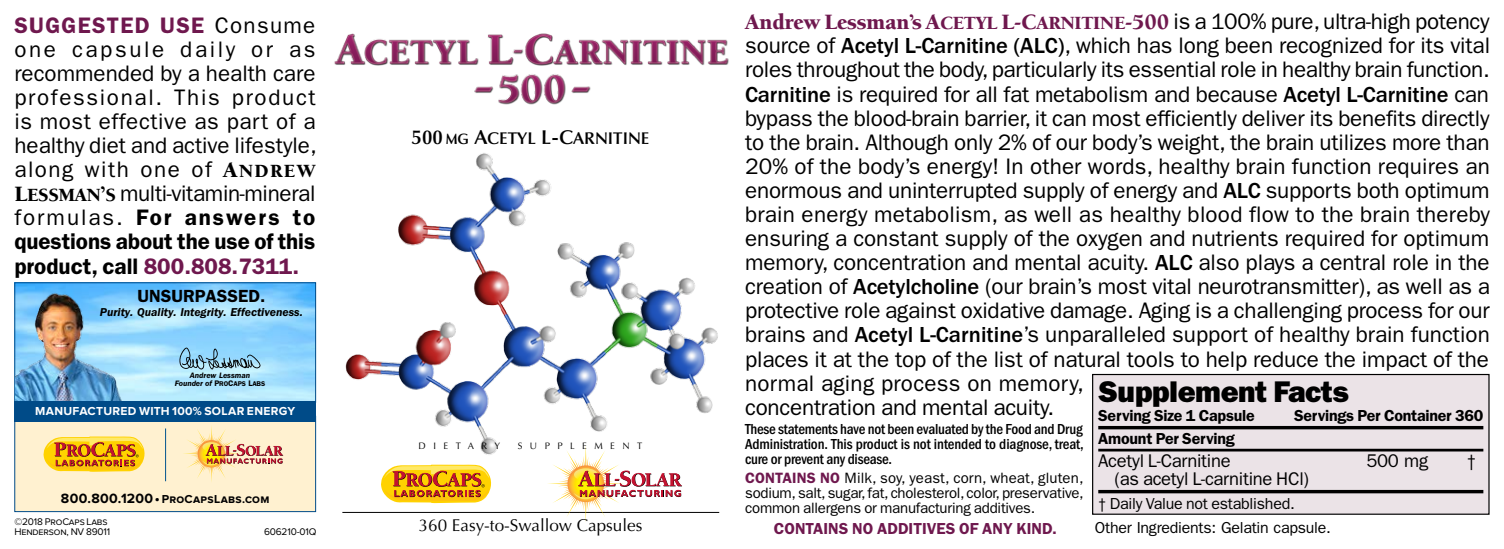
<style>
.page{position:relative;width:1504px;height:549px;background:#fff}
.page>*{position:absolute;margin:0;border:0;box-sizing:border-box;transform-origin:0 0}
.t1{font:800 30px "Franklin Gothic";letter-spacing:-.015em;color:#000}
.t2{font:22.4px/24px "Franklin Gothic";letter-spacing:-.01em;color:#000;text-align:justify}
.t3{font:18.4px "Franklin Gothic";letter-spacing:-.015em;color:#000}
.t4{font:condensed 18.4px "Franklin Gothic";color:#000}
.t5{font:600 17.6px "Franklin Gothic";color:#000}
.t6{font:17px "Optima LT Std";color:#000}
.t7{font:17px "Optima Prime Demi Bold SC850";color:#000}
.t8{font:16px "Franklin Gothic";letter-spacing:-.015em;color:#000}
.t9{font:600 16px "Franklin Gothic";letter-spacing:-.015em;color:#000}
.t10{font:600 16px "Franklin Gothic";color:#6f184e}
.t11{font:15px/15px "Franklin Gothic";letter-spacing:-.015em;color:#000;text-align:justify}
.t12{font:500 condensed 15px/15px "Franklin Gothic";letter-spacing:-.005em;color:#000;text-align:justify}
.t13{font:700 12px "Proxima Nova";letter-spacing:.025em;color:#fff}
.t14{font:700 12px "Proxima Nova";letter-spacing:.025em;color:#000}
.t15{font:italic 600 11.8px "Franklin Gothic";color:#000}
.t16{font:10px/10px "Proxima Nova";letter-spacing:-.015em;color:#000}
.t17{font:9.4px "Optima LT Std";letter-spacing:.8em;color:#000}
.t18{font:italic 600 8.2px/8.2px "Franklin Gothic";color:#000;text-align:center}
.s1{font-weight:600;color:#6f184e}
.s2{font-family:"Berkeley Std Black SC850"}
.s3{font-family:"Berkeley Std Black SC850";font-size:19.2px}
.s4{font-weight:600}
.s5{font-family:"Berkeley Std";font-weight:900;color:#6f184e}
.s6{font-family:"Berkeley Std Black SC850";color:#6f184e}
.s7{font-family:"Berkeley Std Black SC850";font-size:19.2px;color:#6f184e}
.s8{font-weight:500}
.s9{font-size:20px}
.s10{font-family:"Franklin Gothic Demi SC850";font-weight:400;font-style:normal}
.s11{font-family:"Franklin Gothic Demi SC850";font-weight:400;font-style:normal;font-size:6.8px}
.s12{font-stretch:condensed}
.s13{font-size:14px}
</style>
<div class="page">
<div style="left:1092px;top:374px;width:396px;height:140px;background:#ebe3e7"></div>
<hr style="left:1098px;top:426px;width:385px;height:3px;background:#000">
<hr style="left:1098px;top:448px;width:385px;height:3px;background:#000">
<hr style="left:1098px;top:490px;width:385px;height:3px;background:#000">
<div style="left:1092px;top:374px;width:397px;height:140px;border:1px solid #000"></div>
<img style="left:345px;top:153px;width:373px;height:302px">
<hr style="left:342px;top:512px;width:377px;height:1px;background:#000">
<svg style="left:381px;top:464px;width:110px;height:39px;background:#e7aa2e"></svg>
<svg style="left:547px;top:444px;width:135px;height:78px"></svg>
<img style="left:334px;top:33px;width:395px;height:72px">
<img style="left:135px;top:284px;width:179px;height:116px">
<div style="left:14px;top:282px;width:302px;height:120px;border:1px solid #004b88"></div>
<img style="left:180px;top:347px;width:80px;height:23px">
<img style="left:15px;top:284px;width:120px;height:117px">
<div style="left:14px;top:416px;width:302px;height:96px;background:#fff1d0;border:1px solid #004b88"></div>
<div style="left:14px;top:401px;width:302px;height:20px;background:#004b88"></div>
<svg style="left:44px;top:436px;width:100px;height:35px;background:#e6a625"></svg>
<svg style="left:183px;top:426px;width:100px;height:56px"></svg>
<hr style="left:165px;top:428px;width:1px;height:53px;background:#00548e">
<p class="t2" style="left:14px;top:12px;width:304px"><span class="s1">SUGGESTED USE</span> Consume one capsule daily or as recommended by a health care professional. This product is most effective as part of a healthy diet and active lifestyle, along with one of <span class="s2">A</span><span class="s3">NDREW </span><span class="s2">L</span><span class="s3">ESSMAN</span><span class="s2">’</span><span class="s3">S</span> multi-vitamin-mineral formulas. <span class="s4">For answers to questions about the use of this product, call</span> <span class="s1">800.808.7311.</span></p>
<p class="t2" style="left:745px;top:9px;width:746px;text-align:left"><span class="s5">Andrew Lessman’s</span> <span class="s6">A</span><span class="s7">CETYL</span> <span class="s6">L-C</span><span class="s7">ARNITINE</span><span class="s5">-500</span> is a 100% pure, ultra-high potency source of <span class="s8">Acetyl L-Carnitine (ALC)</span>, which has long been recognized for its vital roles throughout the body, particularly its essential role in healthy brain function.<br><span class="s8">Carnitine</span> is required for all fat metabolism and because <span class="s8">Acetyl L-Carnitine</span> can bypass the blood-brain barrier, it can most efficiently deliver its benefits directly to the brain. Although only 2% of our body’s weight, the brain utilizes more than 20% of the body’s energy! In other words, healthy brain function requires an enormous and uninterrupted supply of energy and <span class="s8">ALC</span> supports both optimum brain energy metabolism, as well as healthy blood flow to the brain thereby ensuring a constant supply of the oxygen and nutrients required for optimum memory, concentration and mental acuity. <span class="s8">ALC</span> also plays a central role in the creation of <span class="s8">Acetylcholine</span> (our brain’s most vital neurotransmitter), as well as a protective role against oxidative damage. Aging is a challenging process for our brains and <span class="s8">Acetyl L-Carnitine</span>’s unparalleled support of healthy brain function places it at the top of the list of natural tools to help reduce the impact of the normal aging process on memory,<br>concentration and mental acuity.</p>
<p class="t12" style="left:745px;top:421px;width:340px">These statements have not been evaluated by the Food and Drug Administration. This product is not intended to diagnose, treat, cure or prevent any disease.</p>
<p class="t11" style="left:745px;top:470px;width:340px"><span class="s1">CONTAINS NO</span> Milk, soy, yeast, corn, wheat, gluten, sodium, salt, sugar, fat, cholesterol, color, preservative, common allergens or manufacturing additives.</p>
<p class="t10" style="left:774px;top:518px;width:284px">CONTAINS NO ADDITIVES OF ANY KIND.</p>
<p class="t8" style="left:1094px;top:518px;width:238px">Other Ingredients: Gelatin capsule.</p>
<p class="t7" style="left:411px;top:128px;width:239px"><span class="s9">500{ A</span>CETYL <span class="s9">L-C</span>ARNITINE</p>
<p class="t5" style="left:137px;top:285px;width:129px">UNSURPASSED.</p>
<p class="t15" style="left:100px;top:305px;width:204px">Purity. Quality. Integrity. Effectiveness.</p>
<p class="t18" style="left:175px;top:371px;width:92px">Andrew Lessman<br>Founder of <span class="s10">P</span><span class="s11">RO</span><span class="s10">C</span><span class="s11">APS</span> <span class="s10">L</span><span class="s11">ABS</span></p>
<h1 class="t1" style="left:1098px;top:373px;width:252px">Supplement Facts</h1>
<p class="t9" style="left:1098px;top:406px;width:158px">Serving Size 1 Capsule</p>
<p class="t9" style="left:1293px;top:406px;width:191px">Servings Per Container 360</p>
<p class="t9" style="left:1098px;top:428px;width:138px">Amount Per Serving</p>
<p class="t3" style="left:1098px;top:449px;width:134px">Acetyl L-Carnitine</p>
<p class="t3" style="left:1366px;top:449px;width:63px">500 mg</p>
<p class="t4" style="left:1466px;top:450px;width:11px">†</p>
<p class="t3" style="left:1114px;top:468px;width:196px">(as acetyl L-carnitine HCl)</p>
<p class="t8" style="left:1098px;top:494px;width:198px"><span class="s12">†</span> Daily Value not established.</p>
<p class="t13" style="left:35px;top:406px;width:261px">MANUFACTURED WITH 100% SOLAR ENERGY</p>
<p class="t17" style="left:418px;top:441px;width:83px">DIETARY</p>
<p class="t17" style="left:517px;top:441px;width:126px">SUPPLEMENT</p>
<p class="t14" style="left:61px;top:493px;width:210px"><span class="s13">800.800.1200•</span>ProCapsLabs.com</p>
<p class="t16" style="left:14px;top:516px;width:97px">©2018 ProCaps Labs<br>Henderson, NV 89011</p>
<p class="t16" style="left:264px;top:526px;width:54px">606210-01Q</p>
<p class="t6" style="left:419px;top:515px;width:225px">360 Easy-to-Swallow Capsules</p>
</div>
